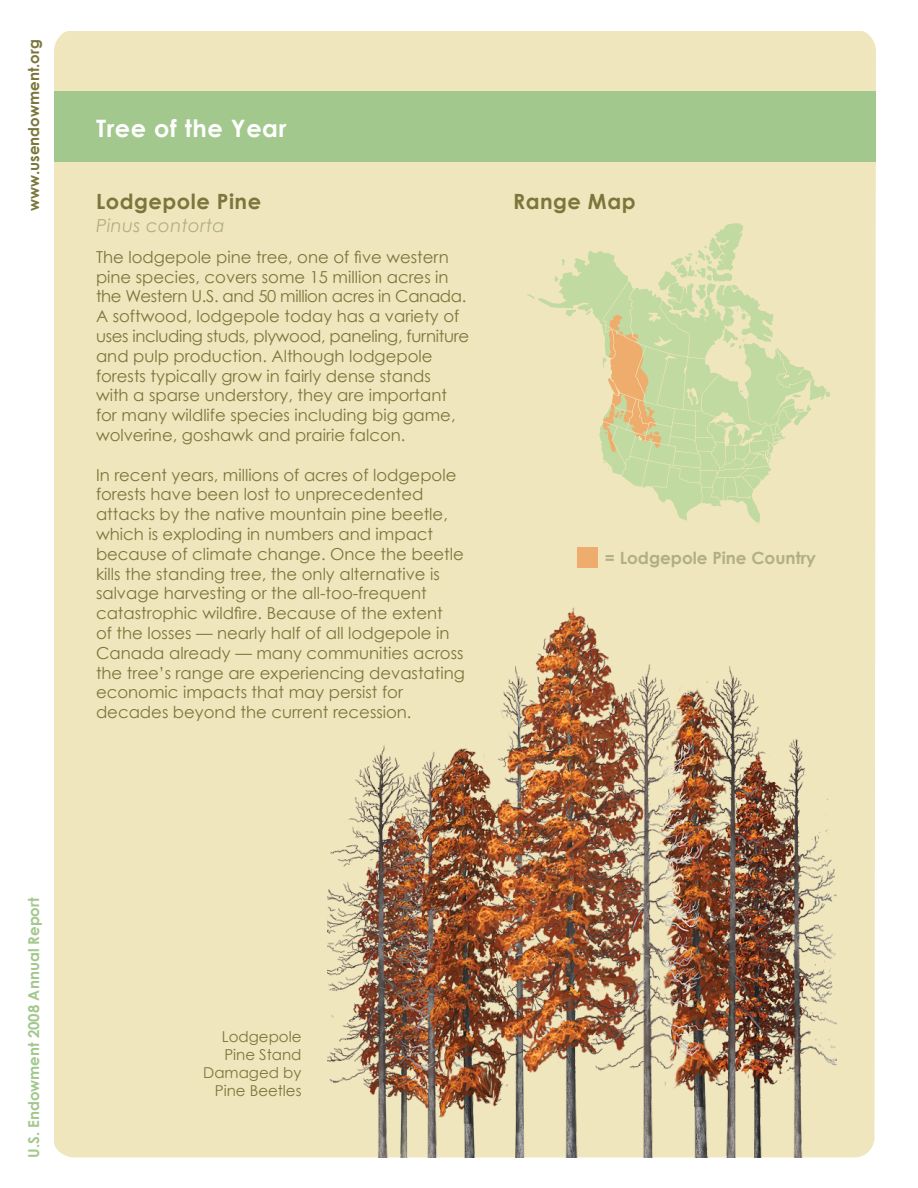
<style>
.page{position:relative;width:918px;height:1188px;background:#fff}
.page>*{position:absolute;margin:0;border:0;box-sizing:border-box;transform-origin:0 0}
.t1{font:700 24px "Century Gothic";letter-spacing:.025em;color:#fff}
.t2{font:700 21px "Century Gothic";letter-spacing:.025em;color:#7b763b}
.t3{font:italic 18px "Century Gothic";letter-spacing:.02em;color:#b1b082}
.t4{font:700 16.8px "Century Gothic";color:#b1b082}
.t5{font:16.5px/19.8px "Century Gothic";color:#7b763b}
.t6{font:15px/18px "Century Gothic";color:#7b763b;text-align:right}
.t7{font:700 15px "Century Gothic";color:#a3c88d}
.t8{font:700 15px "Century Gothic";color:#7b763b}
</style>
<div class="page">
<div style="left:54px;top:31px;width:822px;height:1126px;background:#f0e6be"></div>
<svg style="left:513px;top:162px;width:336px;height:472px;background:#e6e3b8"></svg>
<svg style="left:602px;top:313px;width:70px;height:139px;background:#d5cc93"></svg>
<div style="left:578px;top:547px;width:20px;height:21px;background:#eead6d"></div>
<img style="left:327px;top:593px;width:509px;height:564px">
<div style="left:54px;top:92px;width:822px;height:70px;background:#a3c88d"></div>
<p class="t8" style="left:24px;top:211px;width:173px;rotate:-90deg">www.usendowment.org</p>
<h1 class="t1" style="left:96px;top:113px;width:192px">Tree of the Year</h1>
<p class="t2" style="left:96px;top:188px;width:167px">Lodgepole Pine</p>
<p class="t3" style="left:96px;top:214px;width:130px">Pinus contorta</p>
<p class="t5" style="left:96px;top:247px;width:375px">The lodgepole pine tree, one of five western pine species, covers some 15 million acres in the Western U.S. and 50 million acres in Canada.<br>A softwood, lodgepole today has a variety of uses including studs, plywood, paneling, furniture and pulp production. Although lodgepole forests typically grow in fairly dense stands<br>with a sparse understory, they are important for many wildlife species including big game, wolverine, goshawk and prairie falcon.</p>
<p class="t5" style="left:96px;top:465px;width:370px">In recent years, millions of acres of lodgepole forests have been lost to unprecedented attacks by the native mountain pine beetle, which is exploding in numbers and impact because of climate change. Once the beetle kills the standing tree, the only alternative is salvage harvesting or the all-too-frequent catastrophic wildfire. Because of the extent<br>of the losses — nearly half of all lodgepole in Canada already — many communities across the tree’s range are experiencing devastating economic impacts that may persist for decades beyond the current recession.</p>
<p class="t2" style="left:513px;top:188px;width:124px">Range Map</p>
<p class="t4" style="left:605px;top:548px;width:213px">= Lodgepole Pine Country</p>
<p class="t7" style="left:24px;top:1158px;width:262px;rotate:-90deg">U.S. Endowment 2008 Annual Report</p>
<p class="t6" style="left:203px;top:1027px;width:100px">Lodgepole<br>Pine Stand<br>Damaged by<br>Pine Beetles</p>
</div>
